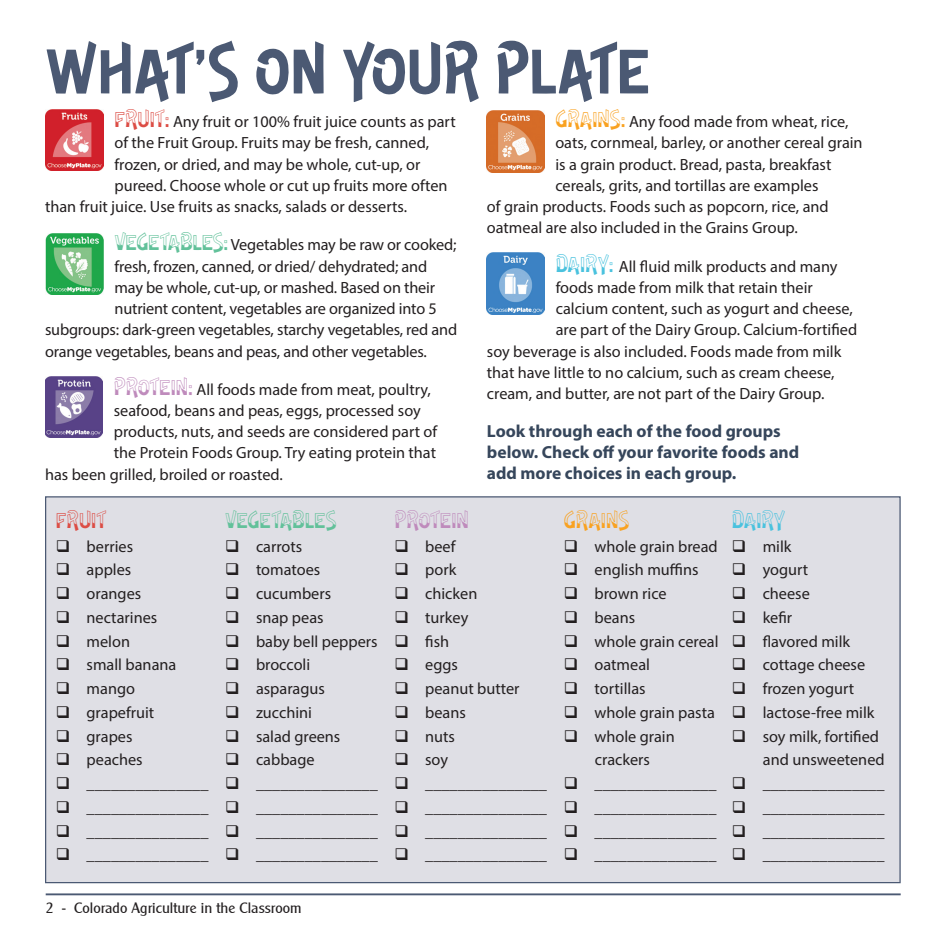
<style>
.page{position:relative;width:945px;height:945px;background:#fff}
.page>*{position:absolute;margin:0;border:0;box-sizing:border-box;transform-origin:0 0}
.t1{font:62.5px "De Little Chromatic";color:#4b5973}
.Body_copy-CFA{font:21.25px "De Little Chromatic Outline";letter-spacing:-.015em;color:#62c19a}
.Body_copy-CFA-2{font:21.25px "De Little Chromatic Outline";letter-spacing:-.01em;color:#bf8bbc}
.Body_copy-CFA-3{font:21.25px "De Little Chromatic Outline";color:#f9a221}
.Body_copy-CFA-4{font:21.25px "De Little Chromatic Outline";color:#dc4d45}
.Body_copy-CFA-5{font:21.25px "De Little Chromatic Outline";color:#4ac2de}
.Body_copy-CFA-6{font:700 17.5px/21px "Myriad Pro";color:#36465b}
.Body_copy-CFA-7{font:16.25px/23.8px "Myriad Pro";color:#231f20;text-align:center}
.t2{font:15px "Clearly Gothic";color:#231f20}
.s1{font-family:"De Little Chromatic Outline";font-size:21.25px;color:#dc4d45}
.s2{font-family:"De Little Chromatic Outline";font-size:21.25px;color:#62c19a}
.s3{font-family:"De Little Chromatic Outline";font-size:21.25px;color:#bf8bbc}
.s4{font-family:"De Little Chromatic Outline";font-size:21.25px;color:#f9a221}
.s5{font-family:"De Little Chromatic Outline";font-size:21.25px;color:#4ac2de}
</style>
<div class="page">
<hr style="left:46px;top:893px;width:855px;height:2px;background:#4b5973">
<div style="left:45px;top:496px;width:856px;height:387px;background:#dfdfe5;border:1px solid #4b5973"></div>
<img style="left:46px;top:109px;width:57px;height:62px">
<img style="left:46px;top:234px;width:57px;height:60px">
<img style="left:45px;top:376px;width:58px;height:62px">
<img style="left:487px;top:111px;width:57px;height:61px">
<img style="left:487px;top:253px;width:58px;height:61px">
<p class="t1" style="left:45px;top:41px;width:607px">WHAT’S ON YOUR PLATE</p>
<p class="Body_copy-CFA-7" style="left:115px;top:110px;width:343px"><span class="s1">FRUIT:</span> Any fruit or 100% fruit juice counts as part</p>
<p class="Body_copy-CFA-7" style="left:115px;top:131px;width:316px">of the Fruit Group. Fruits may be fresh, canned,</p>
<p class="Body_copy-CFA-7" style="left:115px;top:152px;width:308px">frozen, or dried, and may be whole, cut-up, or</p>
<p class="Body_copy-CFA-7" style="left:115px;top:173px;width:335px">pureed. Choose whole or cut up fruits more often</p>
<p class="Body_copy-CFA-7" style="left:45px;top:195px;width:364px">than fruit juice. Use fruits as snacks, salads or desserts.</p>
<p class="Body_copy-CFA-7" style="left:115px;top:233px;width:344px"><span class="s2">VEGETABLES:</span> Vegetables may be raw or cooked;</p>
<p class="Body_copy-CFA-7" style="left:115px;top:254px;width:314px">fresh, frozen, canned, or dried/ dehydrated; and</p>
<p class="Body_copy-CFA-7" style="left:115px;top:275px;width:322px">may be whole, cut-up, or mashed. Based on their</p>
<p class="Body_copy-CFA-7" style="left:115px;top:296px;width:324px">nutrient content, vegetables are organized into 5</p>
<p class="Body_copy-CFA-7" style="left:45px;top:318px;width:414px">subgroups: dark-green vegetables, starchy vegetables, red and</p>
<p class="Body_copy-CFA-7" style="left:45px;top:339px;width:383px">orange vegetables, beans and peas, and other vegetables.</p>
<p class="Body_copy-CFA-7" style="left:114px;top:377px;width:319px"><span class="s3">PROTEIN:</span> All foods made from meat, poultry,</p>
<p class="Body_copy-CFA-7" style="left:114px;top:398px;width:308px">seafood, beans and peas, eggs, processed soy</p>
<p class="Body_copy-CFA-7" style="left:114px;top:420px;width:325px">products, nuts, and seeds are considered part of</p>
<p class="Body_copy-CFA-7" style="left:114px;top:441px;width:324px">the Protein Foods Group. Try eating protein that</p>
<p class="Body_copy-CFA-7" style="left:45px;top:462px;width:240px">has been grilled, broiled or roasted.</p>
<p class="Body_copy-CFA-7" style="left:555px;top:110px;width:295px"><span class="s4">GRAINS:</span> Any food made from wheat, rice,</p>
<p class="Body_copy-CFA-7" style="left:555px;top:131px;width:309px">oats, cornmeal, barley, or another cereal grain</p>
<p class="Body_copy-CFA-7" style="left:555px;top:152px;width:278px">is a grain product. Bread, pasta, breakfast</p>
<p class="Body_copy-CFA-7" style="left:555px;top:173px;width:265px">cereals, grits, and tortillas are examples</p>
<p class="Body_copy-CFA-7" style="left:487px;top:195px;width:343px">of grain products. Foods such as popcorn, rice, and</p>
<p class="Body_copy-CFA-7" style="left:487px;top:216px;width:312px">oatmeal are also included in the Grains Group.</p>
<p class="Body_copy-CFA-7" style="left:556px;top:254px;width:283px"><span class="s5">DAIRY:</span> All fluid milk products and many</p>
<p class="Body_copy-CFA-7" style="left:556px;top:275px;width:259px">foods made from milk that retain their</p>
<p class="Body_copy-CFA-7" style="left:556px;top:296px;width:299px">calcium content, such as yogurt and cheese,</p>
<p class="Body_copy-CFA-7" style="left:556px;top:318px;width:303px">are part of the Dairy Group. Calcium-fortified</p>
<p class="Body_copy-CFA-7" style="left:487px;top:339px;width:356px">soy beverage is also included. Foods made from milk</p>
<p class="Body_copy-CFA-7" style="left:487px;top:360px;width:349px">that have little to no calcium, such as cream cheese,</p>
<p class="Body_copy-CFA-7" style="left:487px;top:381px;width:339px">cream, and butter, are not part of the Dairy Group.</p>
<p class="Body_copy-CFA-6" style="left:487px;top:420px;width:314px">Look through each of the food groups below. Check off your favorite foods and add more choices in each group.</p>
<p class="Body_copy-CFA-4" style="left:56px;top:510px;width:52px">FRUIT</p>
<p class="Body_copy-CFA-7" style="left:56px;top:534px;width:79px">❑ berries</p>
<p class="Body_copy-CFA-7" style="left:56px;top:558px;width:77px">❑ apples</p>
<p class="Body_copy-CFA-7" style="left:56px;top:582px;width:87px">❑ oranges</p>
<p class="Body_copy-CFA-7" style="left:56px;top:605px;width:103px">❑ nectarines</p>
<p class="Body_copy-CFA-7" style="left:56px;top:629px;width:76px">❑ melon</p>
<p class="Body_copy-CFA-7" style="left:56px;top:653px;width:122px">❑ small banana</p>
<p class="Body_copy-CFA-7" style="left:56px;top:677px;width:81px">❑ mango</p>
<p class="Body_copy-CFA-7" style="left:56px;top:700px;width:100px">❑ grapefruit</p>
<p class="Body_copy-CFA-7" style="left:56px;top:724px;width:78px">❑ grapes</p>
<p class="Body_copy-CFA-7" style="left:56px;top:748px;width:88px">❑ peaches</p>
<p class="Body_copy-CFA-7" style="left:56px;top:772px;width:154px">❑ _______________</p>
<p class="Body_copy-CFA-7" style="left:56px;top:795px;width:154px">❑ _______________</p>
<p class="Body_copy-CFA-7" style="left:56px;top:819px;width:154px">❑ _______________</p>
<p class="Body_copy-CFA-7" style="left:56px;top:843px;width:154px">❑ _______________</p>
<p class="Body_copy-CFA" style="left:225px;top:510px;width:113px">VEGETABLES</p>
<p class="Body_copy-CFA-7" style="left:225px;top:534px;width:79px">❑ carrots</p>
<p class="Body_copy-CFA-7" style="left:225px;top:558px;width:97px">❑ tomatoes</p>
<p class="Body_copy-CFA-7" style="left:225px;top:582px;width:107px">❑ cucumbers</p>
<p class="Body_copy-CFA-7" style="left:225px;top:605px;width:100px">❑ snap peas</p>
<p class="Body_copy-CFA-7" style="left:225px;top:629px;width:154px">❑ baby bell peppers</p>
<p class="Body_copy-CFA-7" style="left:225px;top:653px;width:86px">❑ broccoli</p>
<p class="Body_copy-CFA-7" style="left:225px;top:677px;width:101px">❑ asparagus</p>
<p class="Body_copy-CFA-7" style="left:225px;top:700px;width:88px">❑ zucchini</p>
<p class="Body_copy-CFA-7" style="left:225px;top:724px;width:117px">❑ salad greens</p>
<p class="Body_copy-CFA-7" style="left:225px;top:748px;width:91px">❑ cabbage</p>
<p class="Body_copy-CFA-7" style="left:225px;top:772px;width:154px">❑ _______________</p>
<p class="Body_copy-CFA-7" style="left:225px;top:795px;width:154px">❑ _______________</p>
<p class="Body_copy-CFA-7" style="left:225px;top:819px;width:154px">❑ _______________</p>
<p class="Body_copy-CFA-7" style="left:225px;top:843px;width:154px">❑ _______________</p>
<p class="t2" style="left:46px;top:899px;width:257px">2 - Colorado Agriculture in the Classroom</p>
<p class="Body_copy-CFA-2" style="left:394px;top:510px;width:76px">PROTEIN</p>
<p class="Body_copy-CFA-7" style="left:394px;top:534px;width:63px">❑ beef</p>
<p class="Body_copy-CFA-7" style="left:394px;top:558px;width:63px">❑ pork</p>
<p class="Body_copy-CFA-7" style="left:394px;top:582px;width:84px">❑ chicken</p>
<p class="Body_copy-CFA-7" style="left:394px;top:605px;width:75px">❑ turkey</p>
<p class="Body_copy-CFA-7" style="left:394px;top:629px;width:56px">❑ fish</p>
<p class="Body_copy-CFA-7" style="left:394px;top:653px;width:65px">❑ eggs</p>
<p class="Body_copy-CFA-7" style="left:394px;top:677px;width:127px">❑ peanut butter</p>
<p class="Body_copy-CFA-7" style="left:394px;top:700px;width:73px">❑ beans</p>
<p class="Body_copy-CFA-7" style="left:394px;top:724px;width:62px">❑ nuts</p>
<p class="Body_copy-CFA-7" style="left:394px;top:748px;width:55px">❑ soy</p>
<p class="Body_copy-CFA-7" style="left:394px;top:772px;width:154px">❑ _______________</p>
<p class="Body_copy-CFA-7" style="left:394px;top:795px;width:154px">❑ _______________</p>
<p class="Body_copy-CFA-7" style="left:394px;top:819px;width:154px">❑ _______________</p>
<p class="Body_copy-CFA-7" style="left:394px;top:843px;width:154px">❑ _______________</p>
<p class="Body_copy-CFA-3" style="left:564px;top:510px;width:67px">GRAINS</p>
<p class="Body_copy-CFA-7" style="left:564px;top:534px;width:155px">❑ whole grain bread</p>
<p class="Body_copy-CFA-7" style="left:564px;top:558px;width:136px">❑ english muffins</p>
<p class="Body_copy-CFA-7" style="left:564px;top:582px;width:104px">❑ brown rice</p>
<p class="Body_copy-CFA-7" style="left:564px;top:605px;width:73px">❑ beans</p>
<p class="Body_copy-CFA-7" style="left:564px;top:629px;width:156px">❑ whole grain cereal</p>
<p class="Body_copy-CFA-7" style="left:564px;top:653px;width:88px">❑ oatmeal</p>
<p class="Body_copy-CFA-7" style="left:564px;top:677px;width:83px">❑ tortillas</p>
<p class="Body_copy-CFA-7" style="left:564px;top:700px;width:153px">❑ whole grain pasta</p>
<p class="Body_copy-CFA-7" style="left:564px;top:724px;width:112px">❑ whole grain crackers</p>
<p class="Body_copy-CFA-7" style="left:564px;top:772px;width:154px">❑ _______________</p>
<p class="Body_copy-CFA-7" style="left:564px;top:795px;width:154px">❑ _______________</p>
<p class="Body_copy-CFA-7" style="left:564px;top:819px;width:154px">❑ _______________</p>
<p class="Body_copy-CFA-7" style="left:564px;top:843px;width:154px">❑ _______________</p>
<p class="Body_copy-CFA-5" style="left:732px;top:510px;width:55px">DAIRY</p>
<p class="Body_copy-CFA-7" style="left:732px;top:534px;width:61px">❑ milk</p>
<p class="Body_copy-CFA-7" style="left:732px;top:558px;width:78px">❑ yogurt</p>
<p class="Body_copy-CFA-7" style="left:732px;top:582px;width:79px">❑ cheese</p>
<p class="Body_copy-CFA-7" style="left:732px;top:605px;width:62px">❑ kefir</p>
<p class="Body_copy-CFA-7" style="left:732px;top:629px;width:120px">❑ flavored milk</p>
<p class="Body_copy-CFA-7" style="left:732px;top:653px;width:135px">❑ cottage cheese</p>
<p class="Body_copy-CFA-7" style="left:732px;top:677px;width:124px">❑ frozen yogurt</p>
<p class="Body_copy-CFA-7" style="left:732px;top:700px;width:144px">❑ lactose-free milk</p>
<p class="Body_copy-CFA-7" style="left:763px;top:724px;width:123px;text-align:left;text-indent:-31px">❑ soy milk, fortified and unsweetened</p>
<p class="Body_copy-CFA-7" style="left:732px;top:772px;width:154px">❑ _______________</p>
<p class="Body_copy-CFA-7" style="left:732px;top:795px;width:154px">❑ _______________</p>
<p class="Body_copy-CFA-7" style="left:732px;top:819px;width:154px">❑ _______________</p>
<p class="Body_copy-CFA-7" style="left:732px;top:843px;width:154px">❑ _______________</p>
</div>
